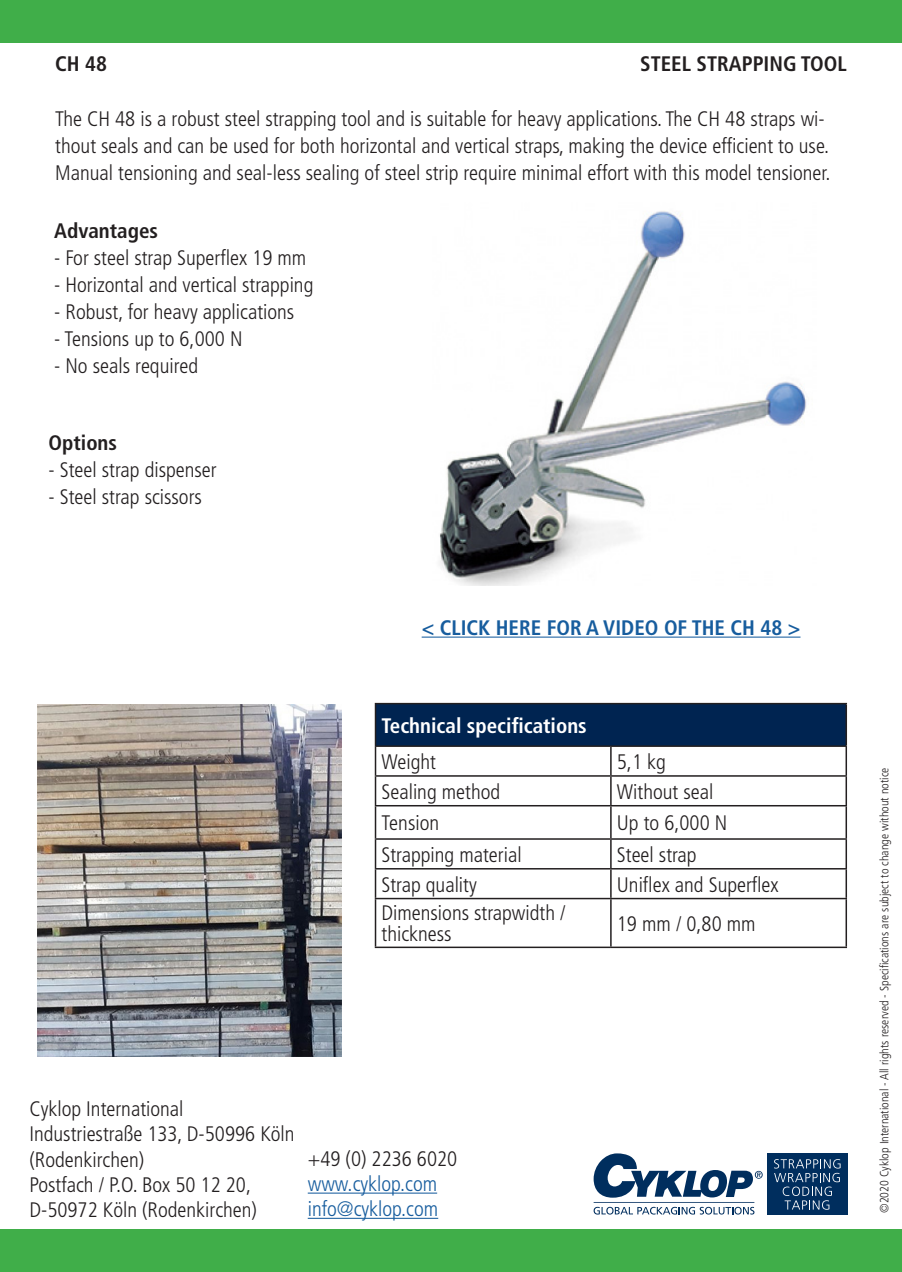
<style>
.page{position:relative;width:902px;height:1272px;background:#fff}
.page>*{position:absolute;margin:0;border:0;box-sizing:border-box;transform-origin:0 0}
.t1{font:300 condensed 21px/27px "Frutiger LT";color:#231f20}
.t2{font:700 condensed 21px "Frutiger LT";color:#231f20}
.t3{font:300 condensed 21px "Frutiger LT";color:#175d9e}
.t4{font:700 condensed 21px "Frutiger LT";color:#175d9e}
.t5{font:700 condensed 21px "Frutiger LT";color:#fff}
.Copy_Image{font:300 condensed 12px "Frutiger LT";color:#231f20}
</style>
<div class="page">
<div style="left:0;top:1229px;width:901px;height:42px;background:#40ae49"></div>
<div style="left:0;top:0;width:901px;height:43px;background:#40ae49"></div>
<div style="left:767px;top:1153px;width:80px;height:61px;background:#002e5e"></div>
<svg style="left:774px;top:1159px;width:66px;height:50px"></svg>
<svg style="left:593px;top:1153px;width:169px;height:61px"></svg>
<hr style="left:308px;top:1192px;width:129px;height:1px;background:#175d9e">
<hr style="left:308px;top:1217px;width:130px;height:1px;background:#175d9e">
<div style="left:375px;top:703px;width:471px;height:43px;background:#002451"></div>
<hr style="left:375px;top:703px;width:236px;height:1px;background:#231f20">
<hr style="left:375px;top:704px;width:1px;height:41px;background:#231f20">
<hr style="left:611px;top:703px;width:235px;height:1px;background:#231f20">
<hr style="left:845px;top:704px;width:1px;height:41px;background:#231f20">
<hr style="left:375px;top:745px;width:236px;height:2px;background:#231f20">
<hr style="left:611px;top:745px;width:235px;height:2px;background:#231f20">
<hr style="left:375px;top:775px;width:236px;height:1px;background:#231f20">
<svg style="left:375px;top:747px;width:1px;height:58px"></svg>
<hr style="left:611px;top:775px;width:235px;height:1px;background:#231f20">
<svg style="left:610px;top:747px;width:1px;height:58px"></svg>
<svg style="left:845px;top:747px;width:1px;height:58px"></svg>
<hr style="left:375px;top:805px;width:236px;height:1px;background:#231f20">
<hr style="left:375px;top:806px;width:1px;height:32px;background:#231f20">
<hr style="left:611px;top:805px;width:235px;height:1px;background:#231f20">
<hr style="left:610px;top:806px;width:1px;height:32px;background:#231f20">
<hr style="left:845px;top:806px;width:1px;height:32px;background:#231f20">
<hr style="left:375px;top:838px;width:236px;height:1px;background:#231f20">
<hr style="left:611px;top:838px;width:235px;height:1px;background:#231f20">
<hr style="left:375px;top:868px;width:236px;height:1px;background:#231f20">
<svg style="left:375px;top:839px;width:1px;height:58px"></svg>
<hr style="left:611px;top:868px;width:235px;height:1px;background:#231f20">
<svg style="left:610px;top:839px;width:1px;height:58px"></svg>
<svg style="left:845px;top:839px;width:1px;height:58px"></svg>
<hr style="left:375px;top:897px;width:236px;height:2px;background:#231f20">
<hr style="left:375px;top:899px;width:1px;height:47px;background:#231f20">
<hr style="left:611px;top:897px;width:235px;height:2px;background:#231f20">
<hr style="left:610px;top:899px;width:1px;height:47px;background:#231f20">
<hr style="left:845px;top:899px;width:1px;height:47px;background:#231f20">
<hr style="left:375px;top:946px;width:236px;height:2px;background:#231f20">
<hr style="left:611px;top:946px;width:235px;height:2px;background:#231f20">
<img style="left:38px;top:704px;width:303px;height:352px">
<hr style="left:421px;top:636px;width:379px;height:1px;background:#175d9e">
<img style="left:440px;top:211px;width:367px;height:374px">
<p class="t2" style="left:55px;top:51px;width:53px">CH 48</p>
<p class="t1" style="left:55px;top:106px;width:776px">The CH 48 is a robust steel strapping tool and is suitable for heavy applications. The CH 48 straps wi&shy;thout seals and can be used for both horizontal and vertical straps, making the device efficient to use.<br>Manual tensioning and seal-less sealing of steel strip require minimal effort with this model tensioner.</p>
<p class="t2" style="left:640px;top:51px;width:208px">STEEL STRAPPING TOOL</p>
<p class="t2" style="left:54px;top:218px;width:105px">Advantages</p>
<p class="t1" style="left:54px;top:245px;width:253px">- For steel strap Superflex 19 mm</p>
<p class="t1" style="left:54px;top:272px;width:261px">- Horizontal and vertical strapping</p>
<p class="t1" style="left:54px;top:299px;width:241px">- Robust, for heavy applications</p>
<p class="t1" style="left:54px;top:326px;width:190px">- Tensions up to 6,000 N</p>
<p class="t1" style="left:54px;top:353px;width:145px">- No seals required</p>
<p class="t2" style="left:49px;top:430px;width:70px">Options</p>
<p class="t1" style="left:49px;top:456px;width:169px">- Steel strap dispenser</p>
<p class="t1" style="left:49px;top:483px;width:155px">- Steel strap scissors</p>
<p class="t4" style="left:421px;top:615px;width:380px">&lt; CLICK HERE FOR A VIDEO OF THE CH 48 &gt;</p>
<p class="t5" style="left:381px;top:713px;width:207px">Technical specifications</p>
<p class="t1" style="left:381px;top:748px;width:56px">Weight</p>
<p class="t1" style="left:617px;top:748px;width:50px">5,1 kg</p>
<p class="t1" style="left:381px;top:778px;width:120px">Sealing method</p>
<p class="t1" style="left:617px;top:778px;width:98px">Without seal</p>
<p class="t1" style="left:381px;top:809px;width:59px">Tension</p>
<p class="t1" style="left:617px;top:809px;width:112px">Up to 6,000 N</p>
<p class="t1" style="left:381px;top:841px;width:142px">Strapping material</p>
<p class="t1" style="left:617px;top:841px;width:81px">Steel strap</p>
<p class="t1" style="left:381px;top:871px;width:97px">Strap quality</p>
<p class="t1" style="left:617px;top:871px;width:163px">Uniflex and Superflex</p>
<p class="t1" style="left:381px;top:902px;width:185px;line-height:21px">Dimensions strapwidth / thickness</p>
<p class="t1" style="left:617px;top:910px;width:140px">19 mm / 0,80 mm</p>
<p class="t1" style="left:29px;top:1095px;width:156px">Cyklop International</p>
<p class="t1" style="left:29px;top:1120px;width:266px">Industriestraße 133, D-50996 Köln</p>
<p class="t1" style="left:29px;top:1146px;width:116px">(Rodenkirchen)</p>
<p class="t1" style="left:29px;top:1171px;width:223px">Postfach / P.O. Box 50 12 20,</p>
<p class="t1" style="left:29px;top:1196px;width:229px">D-50972 Köln (Rodenkirchen)</p>
<p class="t1" style="left:308px;top:1145px;width:151px">+49 (0) 2236 6020</p>
<p class="t3" style="left:308px;top:1171px;width:131px">www.cyklop.com</p>
<p class="t3" style="left:308px;top:1196px;width:132px">info@cyklop.com</p>
<p class="Copy_Image" style="left:877px;top:1212px;width:447px;rotate:-90deg">©2020 Cyklop International - All rights reserved - Specifications are subject to change without notice</p>
</div>
